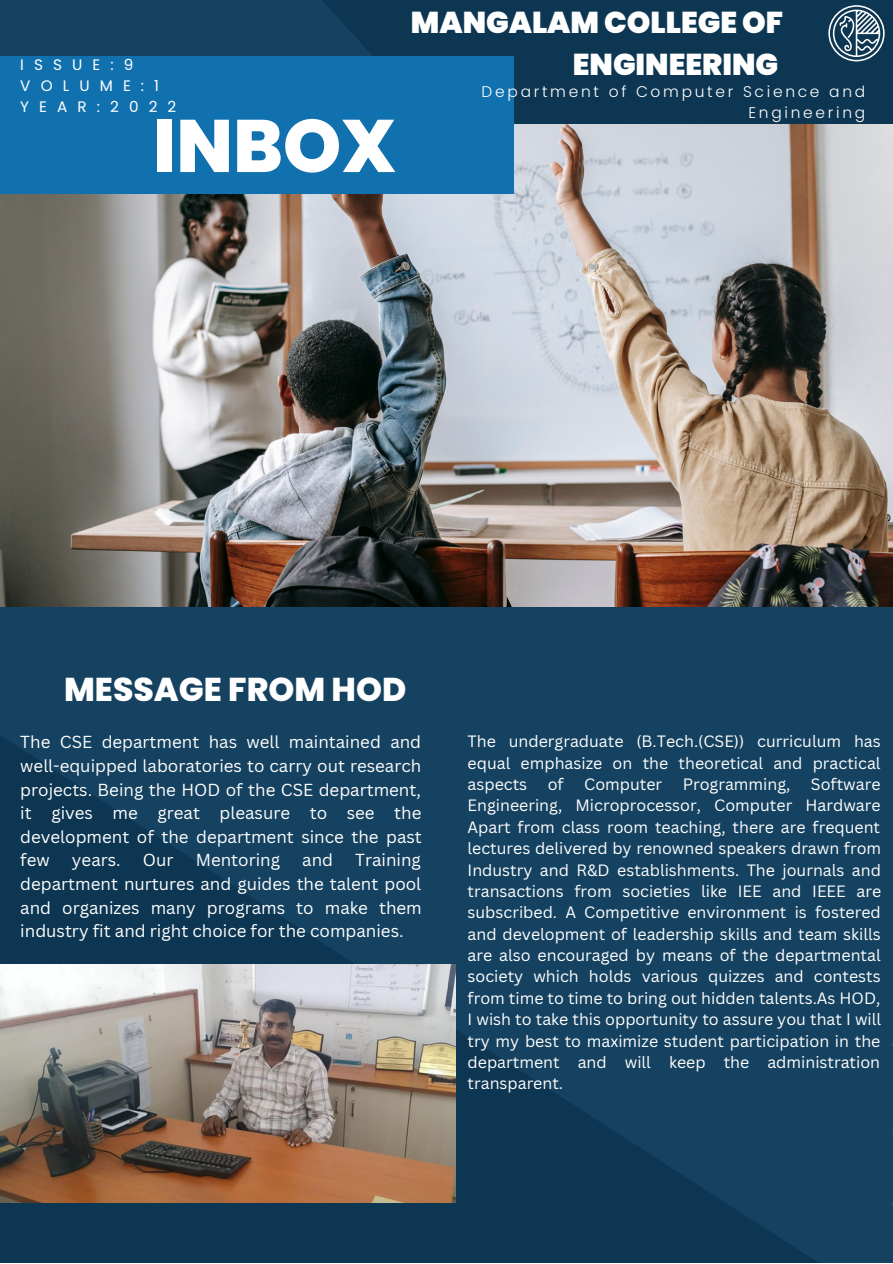
<style>
.page{position:relative;width:893px;height:1264px;background:#fff}
.page>*{position:absolute;margin:0;border:0;box-sizing:border-box;transform-origin:0 0}
.t1{font:800 74.25px "Poppins";color:#fff}
.t2{font:800 33px "Poppins";color:#fff}
.t3{font:900 30.15px/41.5px "Poppins";color:#fff;text-align:right}
.t4{font:16.95px/23.5px "Canva Sans";color:#fff;text-align:justify}
.t5{font:15.9px/21.3px "Canva Sans";color:#fff;text-align:justify}
.t6{font:300 15.45px/21.3px "Poppins";letter-spacing:.175em;color:#fff;text-align:right}
.t7{font:15.15px/21px "Poppins";letter-spacing:.665em;color:#fff}
</style>
<div class="page">
<div style="left:0;top:0;width:892px;height:1262px;background:#154260"></div>
<div style="left:322px;top:0;width:570px;height:125px;background:#0d3652"></div>
<svg style="left:0;top:736px;width:816px;height:526px"></svg>
<img style="left:0;top:125px;width:892px;height:481px">
<img style="left:0;top:964px;width:456px;height:238px">
<div style="left:0;top:56px;width:514px;height:137px;background:#1171af"></div>
<svg style="left:828px;top:5px;width:56px;height:56px"></svg>
<p class="t7" style="left:20px;top:55px;width:157px">ISSUE:9<br>VOLUME:1<br>YEAR:2022</p>
<h1 class="t1" style="left:153px;top:94px;width:244px">INBOX</h1>
<h3 class="t3" style="left:411px;top:2px;width:374px">MANGALAM COLLEGE OF<br>ENGINEERING</h3>
<p class="t6" style="left:481px;top:81px;width:385px">Department of Computer Science and<br>Engineering</p>
<h2 class="t2" style="left:64px;top:666px;width:343px">MESSAGE FROM HOD</h2>
<p class="t4" style="left:20px;top:730px;width:403px">The CSE department has well maintained and well-equipped laboratories to carry out research projects. Being the HOD of the CSE department, it gives me great pleasure to see the development of the department since the past few</p>
<p class="t4" style="left:20px;top:848px;width:403px;text-indent:335px">Training department nurtures and guides the talent pool and organizes many programs to make them industry fit and right choice for the companies.</p>
<p class="t4" style="left:72px;top:848px;width:50px">years.</p>
<p class="t4" style="left:143px;top:848px;width:32px">Our</p>
<p class="t4" style="left:196px;top:848px;width:86px">Mentoring</p>
<p class="t4" style="left:302px;top:848px;width:32px">and</p>
<p class="t5" style="left:467px;top:730px;width:414px">The undergraduate (B.Tech.(CSE)) curriculum has equal emphasize on the theoretical and practical aspects</p>
<p class="t5" style="left:467px;top:773px;width:415px;text-indent:343px">Software Engineering, Microprocessor, Computer Hardware Apart from class room teaching, there are frequent lectures delivered by renowned speakers drawn from Industry and R&amp;D establishments. The journals and transactions from societies like IEE and IEEE are subscribed. A Competitive environment is fostered and development of leadership skills and team skills are also encouraged by means of the departmental society which holds various quizzes and contests from time to time to bring out hidden talents.As HOD, I wish to take this opportunity to assure you that I will try my best to maximize student participation in the department and will keep the administration transparent.</p>
<p class="t5" style="left:547px;top:773px;width:17px">of</p>
<p class="t5" style="left:584px;top:773px;width:80px">Computer</p>
<p class="t5" style="left:682px;top:773px;width:109px">Programming,</p>
</div>
